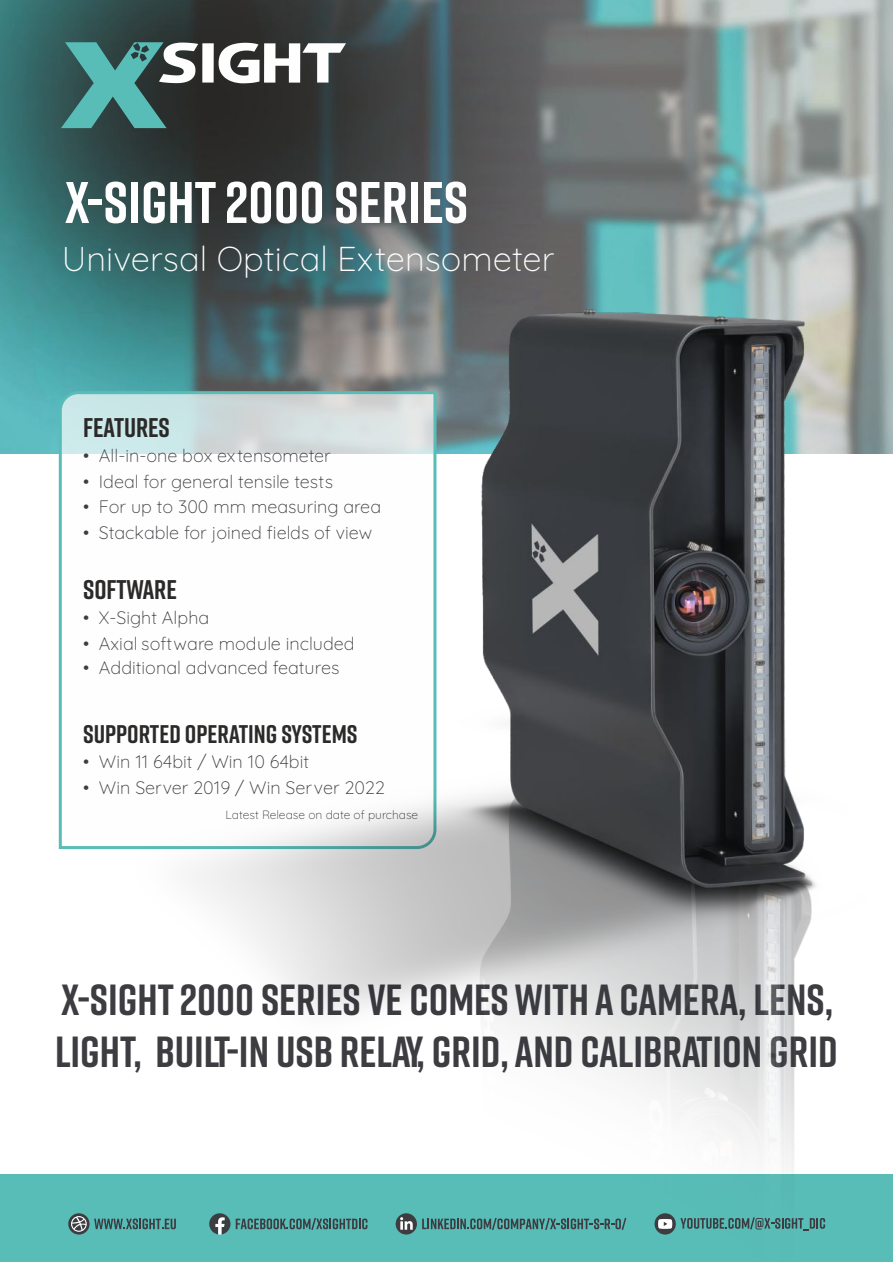
<style>
.page{position:relative;width:893px;height:1262px;background:#fff}
.page>*{position:absolute;margin:0;border:0;box-sizing:border-box;transform-origin:0 0}
.t1{font:700 58.5px "Rift";color:#fefefe}
.t2{font:700 43.5px/52.2px "Rift";color:#3c3c41}
.t3{font:300 34.5px "Quicksand";color:#fefefe}
.t4{font:700 27px "Rift";color:#2b2a29}
.t5{font:700 25.5px "Rift";color:#2b2a29}
.t6{font:300 18px "Quicksand";color:#3c3c41}
.t7{font:300 12px "Quicksand";color:#3c3c41}
</style>
<div class="page">
<div style="left:0;top:1174px;width:892px;height:88px;background:#59bdb7"></div>
<svg style="left:94px;top:1218px;width:24px;height:11px"></svg>
<svg style="left:68px;top:1213px;width:22px;height:21px"></svg>
<svg style="left:71px;top:1216px;width:16px;height:15px"></svg>
<img style="left:0;top:0;width:892px;height:454px">
<svg style="left:57px;top:390px;width:61px;height:460px"></svg>
<div style="left:202px;top:43px;width:12px;height:40px;background:#fefefe"></div>
<svg style="left:218px;top:43px;width:128px;height:40px"></svg>
<svg style="left:61px;top:42px;width:137px;height:86px;background:#4d7d7a"></svg>
<img style="left:118px;top:291px;width:751px;height:944px">
<h1 class="t1" style="left:65px;top:177px;width:405px">X-SIGHT 2000 SERIES</h1>
<h3 class="t3" style="left:62px;top:237px;width:494px">Universal Optical Extensometer</h3>
<h3 class="t4" style="left:83px;top:415px;width:88px">FEATURES</h3>
<p class="t6" style="left:83px;top:444px;width:249px">• All-in-one box extensometer</p>
<p class="t6" style="left:83px;top:469px;width:251px">• Ideal for general tensile tests</p>
<p class="t6" style="left:83px;top:495px;width:299px">• For up to 300 mm measuring area</p>
<p class="t6" style="left:83px;top:520px;width:291px">• Stackable for joined fields of view</p>
<h3 class="t4" style="left:83px;top:577px;width:95px">SOFTWARE</h3>
<p class="t6" style="left:83px;top:606px;width:128px">• X-Sight Alpha</p>
<p class="t6" style="left:83px;top:631px;width:273px">• Axial software module included</p>
<p class="t6" style="left:83px;top:656px;width:258px">• Additional advanced features</p>
<h3 class="t5" style="left:83px;top:722px;width:276px">SUPPORTED OPERATING SYSTEMS</h3>
<p class="t6" style="left:83px;top:750px;width:227px">• Win 11 64bit / Win 10 64bit</p>
<p class="t6" style="left:83px;top:775px;width:303px">• Win Server 2019 / Win Server 2022</p>
<p class="t7" style="left:225px;top:807px;width:194px">Latest Release on date of purchase</p>
<h2 class="t2" style="left:55px;top:976px;width:784px">X-SIGHT2000 SERIES VE COMES WITH A CAMERA, LENS,<br>LIGHT, BUILT-IN USB RELAY, GRID, AND CALIBRATION GRID</h2>
</div>
